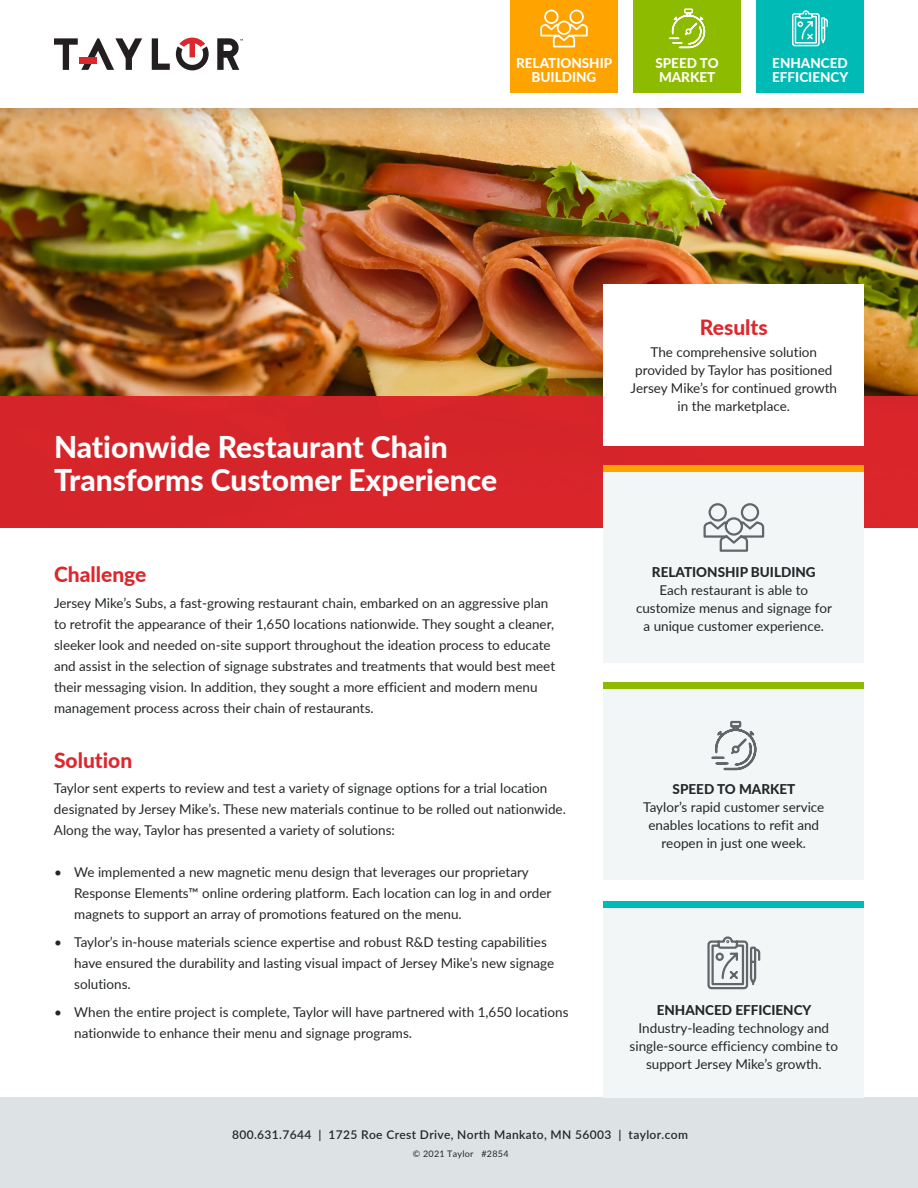
<style>
.page{position:relative;width:918px;height:1188px;background:#fff}
.page>*{position:absolute;margin:0;border:0;box-sizing:border-box;transform-origin:0 0}
.t1{font:800 30px/33px "Lato";color:#fff}
.t2{font:800 21px "Lato";color:#dc272d}
.Body_Copy{font:13.5px/21px "Lato";color:#242729}
.Gray_Boxes_-_Body_Co{font:13.5px/18px "Lato";color:#242729;text-align:center}
.Color_Boxes_-_Header{font:800 13.5px/15px "Lato";color:#fff}
.Gray_Boxes___Header{font:800 13.5px "Lato";color:#242729}
.t3{font:600 12px "Lato";letter-spacing:.03em;color:#242729}
.t4{font:9px "Lato";letter-spacing:.03em;color:#242729}
</style>
<div class="page">
<img style="left:0;top:131px;width:918px;height:265px">
<div style="left:0;top:0;width:918px;height:131px;background:#231f20;opacity:.3"></div>
<div style="left:0;top:0;width:918px;height:108px;background:#fff"></div>
<div style="left:0;top:1098px;width:918px;height:90px;background:#dde2e4"></div>
<svg style="left:217px;top:38px;width:26px;height:32px"></svg>
<svg style="left:152px;top:38px;width:18px;height:32px"></svg>
<svg style="left:54px;top:38px;width:88px;height:32px"></svg>
<div style="left:79px;top:58px;width:18px;height:6px;background:#dc272d"></div>
<svg style="left:176px;top:38px;width:33px;height:32px"></svg>
<div style="left:604px;top:907px;width:260px;height:191px;background:#f3f6f7"></div>
<div style="left:0;top:396px;width:918px;height:132px;background:#dc272d"></div>
<div style="left:604px;top:472px;width:260px;height:190px;background:#f3f6f7"></div>
<div style="left:604px;top:689px;width:260px;height:191px;background:#f3f6f7"></div>
<div style="left:604px;top:284px;width:260px;height:162px;background:#fff"></div>
<div style="left:604px;top:683px;width:260px;height:6px;background:#8dbb00"></div>
<div style="left:604px;top:901px;width:260px;height:6px;background:#00bbb5"></div>
<div style="left:604px;top:465px;width:260px;height:7px;background:#ffa300"></div>
<div style="left:510px;top:0;width:108px;height:93px;background:#ffa300"></div>
<div style="left:633px;top:0;width:108px;height:93px;background:#8dbb00"></div>
<div style="left:756px;top:0;width:108px;height:93px;background:#00bbb5"></div>
<svg style="left:703px;top:503px;width:62px;height:49px"></svg>
<svg style="left:540px;top:9px;width:48px;height:39px"></svg>
<svg style="left:711px;top:720px;width:46px;height:51px"></svg>
<svg style="left:668px;top:8px;width:38px;height:41px"></svg>
<svg style="left:707px;top:936px;width:54px;height:54px"></svg>
<svg style="left:792px;top:10px;width:36px;height:37px"></svg>
<p class="Color_Boxes_-_Header" style="left:516px;top:54px;width:98px;text-align:center">RELATIONSHIP<br>BUILDING</p>
<p class="Color_Boxes_-_Header" style="left:655px;top:54px;width:65px">SPEED TO<br>MARKET</p>
<p class="Color_Boxes_-_Header" style="left:772px;top:54px;width:78px">ENHANCED<br>EFFICIENCY</p>
<h1 class="t1" style="left:54px;top:429px;width:445px">Nationwide Restaurant Chain<br>Transforms Customer Experience</h1>
<h2 class="t2" style="left:54px;top:559px;width:94px">Challenge</h2>
<p class="Body_Copy" style="left:54px;top:592px;width:503px">Jersey Mike’s Subs, a fast-growing restaurant chain, embarked on an aggressive plan to retrofit the appearance of their 1,650 locations nationwide. They sought a cleaner, sleeker look and needed on-site support throughout the ideation process to educate and assist in the selection of signage substrates and treatments that would best meet their messaging vision. In addition, they sought a more efficient and modern menu management process across their chain of restaurants.</p>
<h2 class="t2" style="left:54px;top:744px;width:80px">Solution</h2>
<p class="Body_Copy" style="left:54px;top:777px;width:513px">Taylor sent experts to review and test a variety of signage options for a trial location designated by Jersey Mike’s. These new materials continue to be rolled out nationwide.<br>Along the way, Taylor has presented a variety of solutions:</p>
<p class="Body_Copy" style="left:74px;top:861px;width:479px;text-indent:-20px">• We implemented a new magnetic menu design that leverages our proprietary<br>Response Elements™ online ordering platform. Each location can log in and order magnets to support an array of promotions featured on the menu.</p>
<p class="Body_Copy" style="left:74px;top:931px;width:482px;text-indent:-20px">• Taylor’s in-house materials science expertise and robust R&amp;D testing capabilities have ensured the durability and lasting visual impact of Jersey Mike’s new signage solutions.</p>
<p class="Body_Copy" style="left:74px;top:1001px;width:496px;text-indent:-20px">• When the entire project is complete, Taylor will have partnered with 1,650 locations nationwide to enhance their menu and signage programs.</p>
<h2 class="t2" style="left:700px;top:312px;width:69px">Results</h2>
<p class="Body_Copy" style="left:631px;top:343px;width:208px;line-height:18px;text-align:center">The comprehensive solution provided by Taylor has positioned<br>Jersey Mike’s for continued growth in the marketplace.</p>
<p class="Gray_Boxes___Header" style="left:652px;top:562px;width:165px">RELATIONSHIP BUILDING</p>
<p class="Gray_Boxes_-_Body_Co" style="left:636px;top:581px;width:197px">Each restaurant is able to customize menus and signage for a unique customer experience.</p>
<p class="Gray_Boxes___Header" style="left:673px;top:779px;width:124px">SPEED TO MARKET</p>
<p class="Gray_Boxes_-_Body_Co" style="left:643px;top:798px;width:183px">Taylor’s rapid customer service enables locations to refit and reopen in just one week.</p>
<p class="Gray_Boxes___Header" style="left:657px;top:1000px;width:156px">ENHANCED EFFICIENCY</p>
<p class="Gray_Boxes_-_Body_Co" style="left:630px;top:1019px;width:210px">Industry-leading technology and single-source efficiency combine to support Jersey Mike’s growth.</p>
<p class="t3" style="left:232px;top:1126px;width:458px">800.631.7644 | 1725 Roe Crest Drive, North Mankato, MN 56003 | taylor.com</p>
<p class="t4" style="left:413px;top:1147px;width:97px">© 2021 Taylor #2854</p>
</div>
